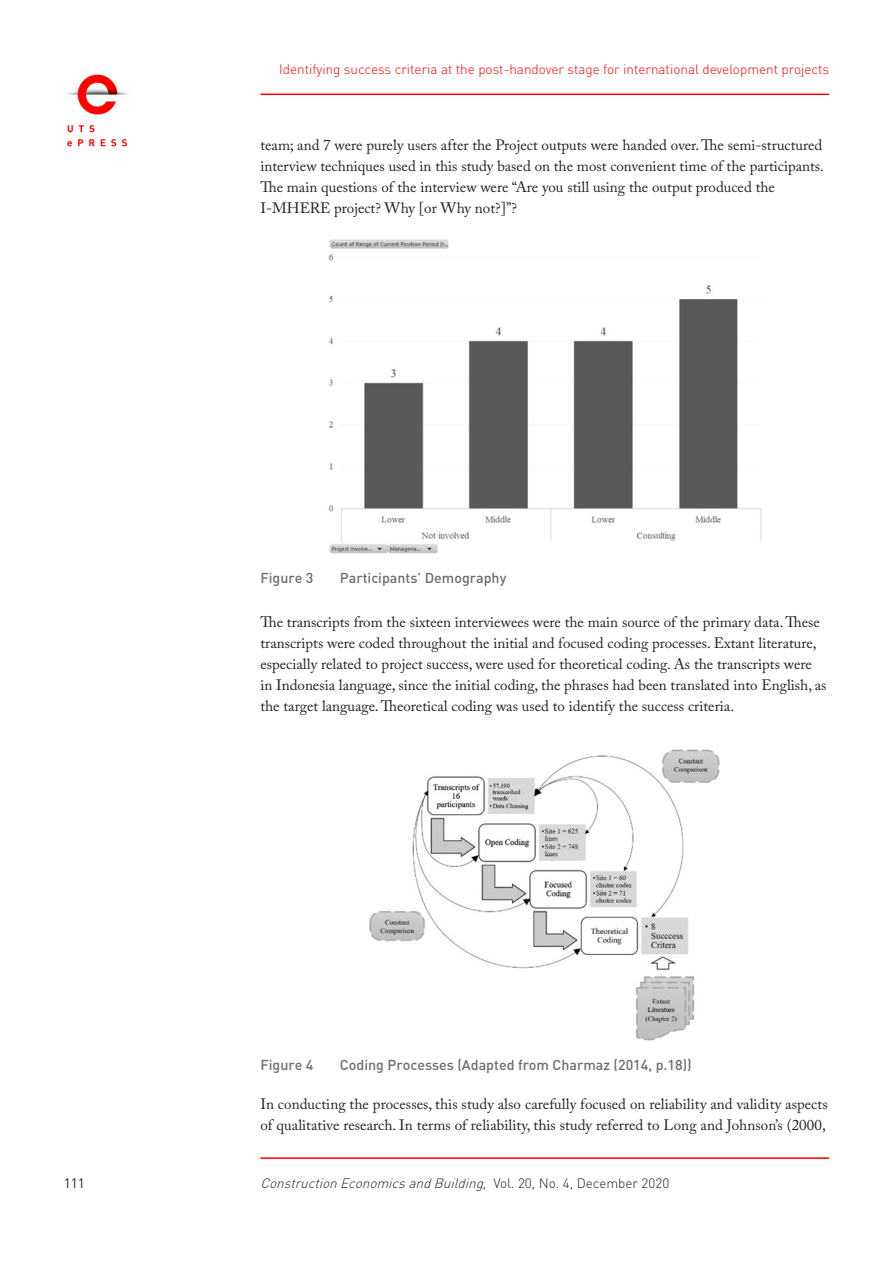
<style>
.page{position:relative;width:893px;height:1263px;background:#fff}
.page>*{position:absolute;margin:0;border:0;box-sizing:border-box;transform-origin:0 0}
.Body_copy_-_1st_para{font:15px/21px "Adobe Caslon Pro";color:#231f20}
.body_copy_-_indent{font:15px/21px "Adobe Caslon Pro";color:#231f20}
.Caption_Figure{font:500 14.25px "DIN";color:#6c6d70}
.t1{font:300 13.5px "DIN Pro";color:#fe0000}
.t2{font:italic 300 13.5px "DIN Pro";color:#231f20}
.t3{font:13.5px "DIN Pro";color:#231f20}
.s1{font-style:normal}
</style>
<div class="page">
<hr style="left:260px;top:1157px;width:569px;height:2px;background:#fe0000">
<img style="left:328px;top:240px;width:433px;height:314px">
<img style="left:370px;top:749px;width:350px;height:291px">
<img style="left:67px;top:74px;width:62px;height:73px">
<hr style="left:260px;top:94px;width:569px;height:1px;background:#fe0000">
<p class="t1" style="left:279px;top:60px;width:551px">Identifying success criteria at the post-handover stage for international development projects</p>
<p class="body_copy_-_indent" style="left:260px;top:134px;width:565px">team; and 7 were purely users after the Project outputs were handed over. The semi-structured interview techniques used in this study based on the most convenient time of the participants.<br>The main questions of the interview were “Are you still using the output produced the I-MHERE project? Why [or Why not?]”?</p>
<p class="Caption_Figure" style="left:260px;top:569px;width:54px">Figure 3</p>
<p class="Caption_Figure" style="left:340px;top:569px;width:168px">Participants’ Demography</p>
<p class="Body_copy_-_1st_para" style="left:260px;top:611px;width:568px">The transcripts from the sixteen interviewees were the main source of the primary data. These transcripts were coded throughout the initial and focused coding processes. Extant literature, especially related to project success, were used for theoretical coding. As the transcripts were in Indonesia language, since the initial coding, the phrases had been translated into English, as the target language. Theoretical coding was used to identify the success criteria.</p>
<p class="Caption_Figure" style="left:260px;top:1056px;width:54px">Figure 4</p>
<p class="Caption_Figure" style="left:340px;top:1056px;width:353px">Coding Processes (Adapted from Charmaz (2014, p.18))</p>
<p class="Body_copy_-_1st_para" style="left:260px;top:1093px;width:569px">In conducting the processes, this study also carefully focused on reliability and validity aspects of qualitative research. In terms of reliability, this study referred to Long and Johnson’s (2000,</p>
<p class="t3" style="left:64px;top:1174px;width:23px">111</p>
<p class="t2" style="left:260px;top:1174px;width:410px">ConstructionEconomicsandBuilding<span class="s1">, Vo l . 2 0 , N o . 4 , D e c e m b e r 2 0 2 0</span></p>
</div>
